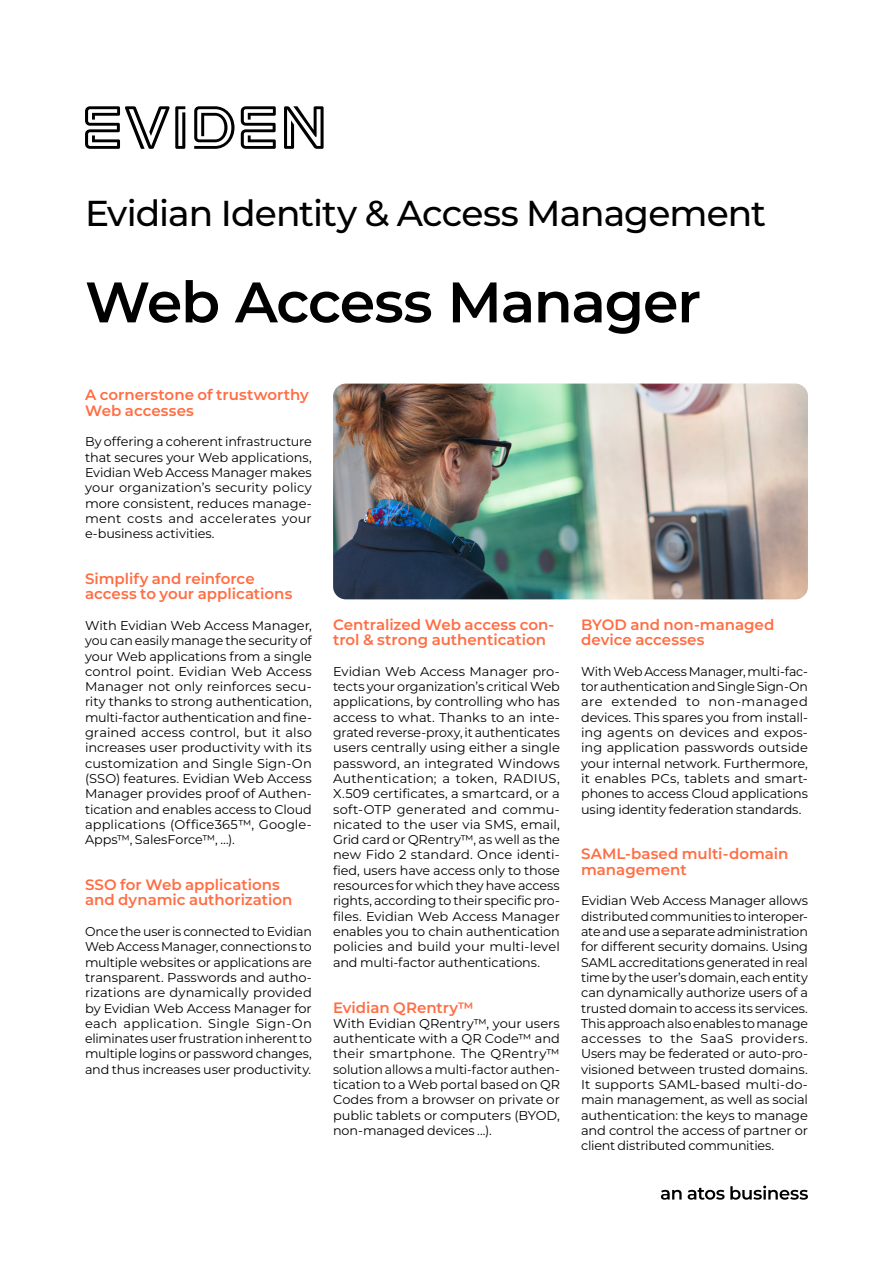
<style>
.page{position:relative;width:893px;height:1263px;background:#fff}
.page>*{position:absolute;margin:0;border:0;box-sizing:border-box;transform-origin:0 0}
.t1{font:600 57px "Montserrat";letter-spacing:-.025em;color:#000}
.t2{font:500 36px "Montserrat";letter-spacing:-.025em;color:#000}
.t3{font:600 15px/15.3px "Montserrat";color:#ff6d43}
.t4{font:12.75px/15.3px "Montserrat";letter-spacing:-.005em;color:#000;text-align:justify}
</style>
<div class="page">
<svg style="left:85px;top:106px;width:239px;height:43px"></svg>
<svg style="left:661px;top:1186px;width:147px;height:14px"></svg>
<img style="left:333px;top:384px;width:475px;height:215px">
<h2 class="t2" style="left:85px;top:189px;width:682px">Evidian Identity &amp; Access Management</h2>
<h1 class="t1" style="left:85px;top:264px;width:618px">Web Access Manager</h1>
<p class="t3" style="left:85px;top:387px;width:225px">A cornerstone of trustworthy<br>Web accesses</p>
<p class="t4" style="left:85px;top:434px;width:228px">By offering a coherent infrastructure that secures your Web applications, Evidian Web Access Manager makes your organization’s security policy more consistent, reduces manage&shy;ment costs and accelerates your e-business activities.</p>
<p class="t3" style="left:85px;top:571px;width:209px">Simplify and reinforce access to your applications</p>
<p class="t4" style="left:85px;top:617px;width:228px">With Evidian Web Access Manager, you can easily manage the security of your Web applications from a single control point. Evidian Web Access Manager not only reinforces secu&shy;rity thanks to strong authentication, multi-factor authentication and fine&shy;grained access control, but it also increases user productivity with its customization and Single Sign-On (SSO) features. Evidian Web Access Manager provides proof of Authen&shy;tication and enables access to Cloud applications (Office365™, Google-Apps™, SalesForce™, …).</p>
<p class="t3" style="left:85px;top:877px;width:209px">SSO for Web applications and dynamic authorization</p>
<p class="t4" style="left:85px;top:923px;width:228px">Once the user is connected to Evidian Web Access Manager, connections to multiple websites or applications are transparent. Passwords and autho&shy;rizations are dynamically provided by Evidian Web Access Manager for each application. Single Sign-On eliminates user frustration inherent to multiple logins or password changes, and thus increases user productivity.</p>
<p class="t3" style="left:333px;top:617px;width:223px">Centralized Web access con&shy;trol &amp; strong authentication</p>
<p class="t4" style="left:333px;top:663px;width:228px">Evidian Web Access Manager pro&shy;tects your organization’s critical Web applications, by controlling who has access to what. Thanks to an inte&shy;grated reverse-proxy, it authenticates users centrally using either a single password, an integrated Windows Authentication; a token, RADIUS, X.509 certificates, a smartcard, or a soft-OTP generated and commu&shy;nicated to the user via SMS, email, Grid card or QRentry™, as well as the new Fido 2 standard. Once identi&shy;fied, users have access only to those resources for which they have access rights, according to their specific pro&shy;files. Evidian Web Access Manager enables you to chain authentication policies and build your multi-level and multi-factor authentications.</p>
<p class="t3" style="left:333px;top:999px;width:142px">Evidian QRentry™</p>
<p class="t4" style="left:333px;top:1015px;width:228px">With Evidian QRentry™, your users authenticate with a QR Code™ and their smartphone. The QRentry™ solution allows a multi-factor authen&shy;tication to a Web portal based on QR Codes from a browser on private or public tablets or computers (BYOD, non-managed devices ...).</p>
<p class="t3" style="left:581px;top:617px;width:195px">BYOD and non-managed device accesses</p>
<p class="t4" style="left:581px;top:663px;width:228px">With Web Access Manager, multi-fac&shy;tor authentication and Single Sign-On are extended to non-managed devices. This spares you from install&shy;ing agents on devices and expos&shy;ing application passwords outside your internal network. Furthermore, it enables PCs, tablets and smart&shy;phones to access Cloud applications using identity federation standards.</p>
<p class="t3" style="left:581px;top:846px;width:209px">SAML-based multi-domain management</p>
<p class="t4" style="left:581px;top:893px;width:228px">Evidian Web Access Manager allows distributed communities to interoper&shy;ate and use a separate administration for different security domains. Using SAML accreditations generated in real time by the user’s domain, each entity can dynamically authorize users of a trusted domain to access its services.<br>This approach also enables to manage accesses to the SaaS providers.<br>Users may be federated or auto-pro&shy;visioned between trusted domains.<br>It supports SAML-based multi-do&shy;main management, as well as social authentication: the keys to manage and control the access of partner or client distributed communities.</p>
</div>
